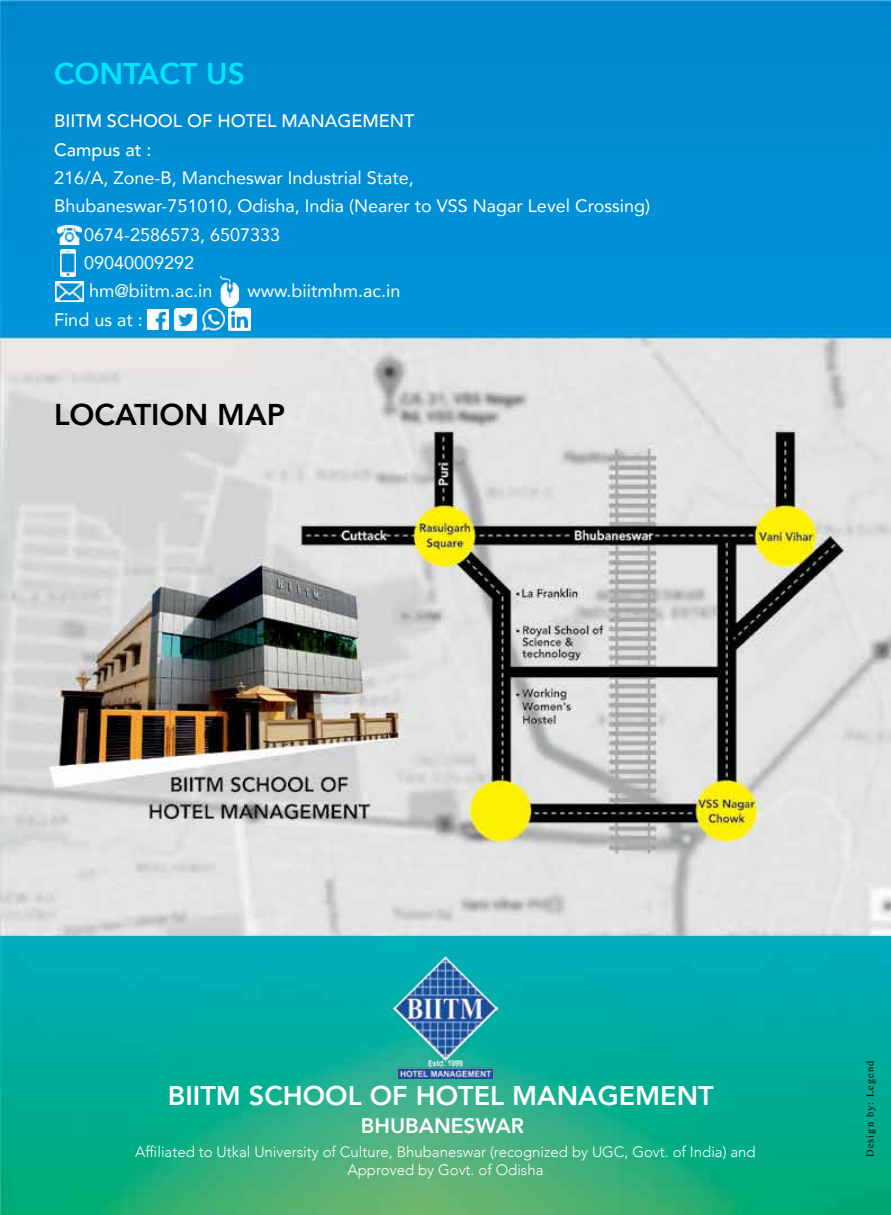
<style>
.page{position:relative;width:891px;height:1215px;background:#fff}
.page>*{position:absolute;margin:0;border:0;box-sizing:border-box;transform-origin:0 0}
.t1{font:800 30px "Avenir";color:#000}
.t2{font:800 30px "Avenir";color:#00e5ff}
.t3{font:800 27px "Avenir";color:#fff}
.t4{font:800 21px "Avenir";color:#fff}
.t5{font:18px "Avenir";color:#fff}
.t6{font:500 18px/28.3px "Avenir";color:#fff}
.t7{font:300 15px/18px "Avenir";color:#fff;text-align:center}
.t8{font:10.5px "Times";letter-spacing:.1em;color:#000}
</style>
<div class="page">
<img style="left:0;top:0;width:891px;height:1215px">
<img style="left:394px;top:957px;width:103px;height:122px">
<img style="left:61px;top:249px;width:14px;height:28px">
<img style="left:57px;top:225px;width:25px;height:19px">
<img style="left:56px;top:282px;width:27px;height:19px">
<img style="left:148px;top:309px;width:20px;height:21px">
<img style="left:175px;top:309px;width:21px;height:21px">
<img style="left:203px;top:309px;width:21px;height:21px">
<img style="left:229px;top:309px;width:21px;height:21px">
<img style="left:220px;top:276px;width:19px;height:30px">
<h1 class="t2" style="left:54px;top:50px;width:193px">CONTACT US</h1>
<p class="t6" style="left:54px;top:106px;width:362px">BIITM SCHOOL OF HOTEL MANAGEMENT<br>Campus at :</p>
<p class="t5" style="left:54px;top:163px;width:361px">216/A, Zone-B, Mancheswar Industrial State,</p>
<p class="t5" style="left:54px;top:192px;width:598px">Bhubaneswar-751010, Odisha, India (Nearer to VSS Nagar Level Crossing)</p>
<p class="t5" style="left:84px;top:220px;width:198px">0674-2586573, 6507333</p>
<p class="t5" style="left:84px;top:248px;width:112px">09040009292</p>
<p class="t5" style="left:89px;top:277px;width:125px">hm@biitm.ac.in</p>
<p class="t5" style="left:247px;top:277px;width:155px">www.biitmhm.ac.in</p>
<p class="t5" style="left:54px;top:305px;width:90px">Find us at :</p>
<h1 class="t1" style="left:54px;top:391px;width:233px">LOCATION MAP</h1>
<h2 class="t3" style="left:168px;top:1074px;width:547px">BIITM SCHOOL OF HOTEL MANAGEMENT</h2>
<p class="t4" style="left:361px;top:1109px;width:165px">BHUBANESWAR</p>
<p class="t7" style="left:135px;top:1142px;width:622px">Affiliated to Utkal University of Culture, Bhubaneswar (recognized by UGC, Govt. of India) and<br>Approved by Govt. of Odisha</p>
<p class="t8" style="left:864px;top:1157px;width:98px;rotate:-90deg">Design by: Legend</p>
</div>
